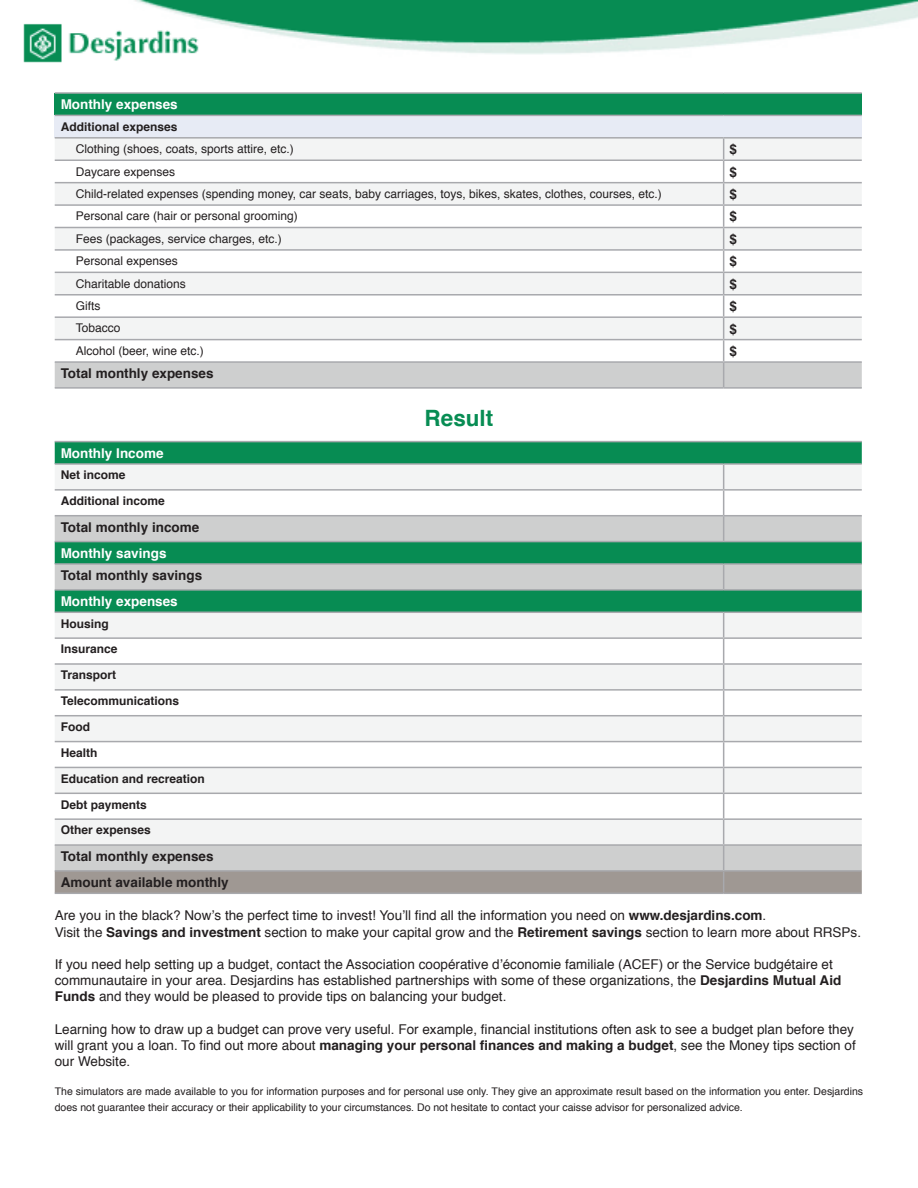
<style>
.page{position:relative;width:918px;height:1188px;background:#fff}
.page>*{position:absolute;margin:0;border:0;box-sizing:border-box;transform-origin:0 0}
.t1{font:700 22.5px "Helvetica";color:#078c53}
.t2{font:13.5px/16.2px "Helvetica";color:#231f20}
.t3{font:700 13.5px/25.8px "Helvetica";color:#231f20}
.t4{font:700 13.5px "Helvetica";color:#fff}
.t5{font:12px "Helvetica";color:#231f20}
.t6{font:700 12px/25.8px "Helvetica";color:#231f20}
.t7{font:10.5px/16.2px "Helvetica";color:#231f20}
.s1{font-weight:700}
</style>
<div class="page">
<img style="left:23px;top:0;width:895px;height:63px">
<div style="left:55px;top:93px;width:807px;height:22px;background:#078c53"></div>
<div style="left:55px;top:115px;width:807px;height:23px;background:#e7ebf5"></div>
<hr style="left:55px;top:92px;width:669px;height:2px;background:#a8a9ad">
<hr style="left:724px;top:92px;width:138px;height:2px;background:#a8a9ad">
<hr style="left:55px;top:115px;width:669px;height:1px;background:#a8a9ad">
<hr style="left:724px;top:115px;width:138px;height:1px;background:#a8a9ad">
<hr style="left:55px;top:137px;width:669px;height:2px;background:#a8a9ad">
<hr style="left:724px;top:137px;width:138px;height:2px;background:#a8a9ad">
<svg style="left:55px;top:139px;width:807px;height:248px"></svg>
<hr style="left:55px;top:387px;width:669px;height:2px;background:#a8a9ad">
<hr style="left:724px;top:387px;width:138px;height:2px;background:#a8a9ad">
<div style="left:55px;top:442px;width:807px;height:21px;background:#078c53"></div>
<svg style="left:55px;top:465px;width:806px;height:50px;fill:#f3f4f4"></svg>
<svg style="left:55px;top:516px;width:807px;height:96px;background:#73b096"></svg>
<hr style="left:55px;top:441px;width:669px;height:1px;background:#a8a9ad">
<hr style="left:724px;top:441px;width:138px;height:1px;background:#a8a9ad">
<hr style="left:55px;top:463px;width:669px;height:2px;background:#a8a9ad">
<hr style="left:724px;top:463px;width:138px;height:2px;background:#a8a9ad">
<hr style="left:55px;top:489px;width:669px;height:2px;background:#a8a9ad">
<hr style="left:724px;top:489px;width:138px;height:2px;background:#a8a9ad">
<hr style="left:55px;top:515px;width:669px;height:1px;background:#a8a9ad">
<hr style="left:724px;top:515px;width:138px;height:1px;background:#a8a9ad">
<svg style="left:723px;top:465px;width:1px;height:76px"></svg>
<hr style="left:55px;top:541px;width:669px;height:1px;background:#a8a9ad">
<hr style="left:724px;top:541px;width:138px;height:1px;background:#a8a9ad">
<hr style="left:55px;top:563px;width:669px;height:2px;background:#a8a9ad">
<hr style="left:724px;top:563px;width:138px;height:2px;background:#a8a9ad">
<svg style="left:723px;top:565px;width:1px;height:24px"></svg>
<hr style="left:55px;top:589px;width:669px;height:2px;background:#a8a9ad">
<hr style="left:724px;top:589px;width:138px;height:2px;background:#a8a9ad">
<hr style="left:55px;top:612px;width:669px;height:1px;background:#a8a9ad">
<hr style="left:724px;top:612px;width:138px;height:1px;background:#a8a9ad">
<svg style="left:55px;top:613px;width:807px;height:280px"></svg>
<hr style="left:55px;top:893px;width:669px;height:1px;background:#a8a9ad">
<hr style="left:724px;top:893px;width:138px;height:1px;background:#a8a9ad">
<p class="t4" style="left:61px;top:92px;width:119px">Monthly expenses</p>
<p class="t6" style="left:61px;top:113px;width:118px">Additional expenses</p>
<p class="t5" style="left:76px;top:139px;width:220px">Clothing (shoes, coats, sports attire, etc.)</p>
<p class="t3" style="left:730px;top:136px;width:9px">$</p>
<p class="t5" style="left:76px;top:161px;width:101px">Daycare expenses</p>
<p class="t3" style="left:730px;top:158px;width:9px">$</p>
<p class="t5" style="left:76px;top:183px;width:588px">Child-related expenses (spending money, car seats, baby carriages, toys, bikes, skates, clothes, courses, etc.)</p>
<p class="t3" style="left:730px;top:181px;width:9px">$</p>
<p class="t5" style="left:76px;top:206px;width:224px">Personal care (hair or personal grooming)</p>
<p class="t3" style="left:730px;top:203px;width:9px">$</p>
<p class="t5" style="left:76px;top:228px;width:208px">Fees (packages, service charges, etc.)</p>
<p class="t3" style="left:730px;top:226px;width:9px">$</p>
<p class="t5" style="left:76px;top:251px;width:104px">Personal expenses</p>
<p class="t3" style="left:730px;top:248px;width:9px">$</p>
<p class="t5" style="left:76px;top:273px;width:112px">Charitable donations</p>
<p class="t3" style="left:730px;top:270px;width:9px">$</p>
<p class="t5" style="left:76px;top:296px;width:26px">Gifts</p>
<p class="t3" style="left:730px;top:293px;width:9px">$</p>
<p class="t5" style="left:76px;top:318px;width:46px">Tobacco</p>
<p class="t3" style="left:730px;top:315px;width:9px">$</p>
<p class="t5" style="left:76px;top:340px;width:130px">Alcohol (beer, wine etc.)</p>
<p class="t3" style="left:730px;top:338px;width:9px">$</p>
<p class="t3" style="left:61px;top:360px;width:154px">Total monthly expenses</p>
<h1 class="t1" style="left:425px;top:398px;width:70px">Result</h1>
<p class="t4" style="left:61px;top:441px;width:104px">Monthly Income</p>
<p class="t6" style="left:61px;top:461px;width:106px">Net income<br>Additional income</p>
<p class="t3" style="left:61px;top:514px;width:140px">Total monthly income</p>
<p class="t4" style="left:61px;top:541px;width:107px">Monthly savings</p>
<p class="t3" style="left:61px;top:562px;width:143px">Total monthly savings</p>
<p class="t4" style="left:61px;top:589px;width:119px">Monthly expenses</p>
<p class="t6" style="left:61px;top:610px;width:146px">Housing<br>Insurance<br>Transport<br>Telecommunications<br>Food<br>Health<br>Education and recreation<br>Debt payments<br>Other expenses</p>
<p class="t3" style="left:61px;top:843px;width:170px">Total monthly expenses<br>Amount available monthly</p>
<p class="t2" style="left:55px;top:907px;width:808px">Are you in the black? Now’s the perfect time to invest! You’ll find all the information you need on <span class="s1">www.desjardins.com</span>.<br>Visit the <span class="s1">Savings and investment</span> section to make your capital grow and the <span class="s1">Retirement savings</span> section to learn more about RRSPs.</p>
<p class="t2" style="left:55px;top:956px;width:788px">If you need help setting up a budget, contact the Association coopérative d’économie familiale (ACEF) or the Service budgétaire et communautaire in your area. Desjardins has established partnerships with some of these organizations, the <span class="s1">Desjardins Mutual Aid<br>Funds</span> and they would be pleased to provide tips on balancing your budget.</p>
<p class="t2" style="left:55px;top:1021px;width:803px">Learning how to draw up a budget can prove very useful. For example, financial institutions often ask to see a budget plan before they will grant you a loan. To find out more about <span class="s1">managing your personal finances and making a budget</span>, see the Money tips section of our Website.</p>
<p class="t7" style="left:55px;top:1083px;width:810px">The simulators are made available to you for information purposes and for personal use only. They give an approximate result based on the information you enter. Desjardins does not guarantee their accuracy or their applicability to your circumstances. Do not hesitate to contact your caisse advisor for personalized advice.</p>
</div>
